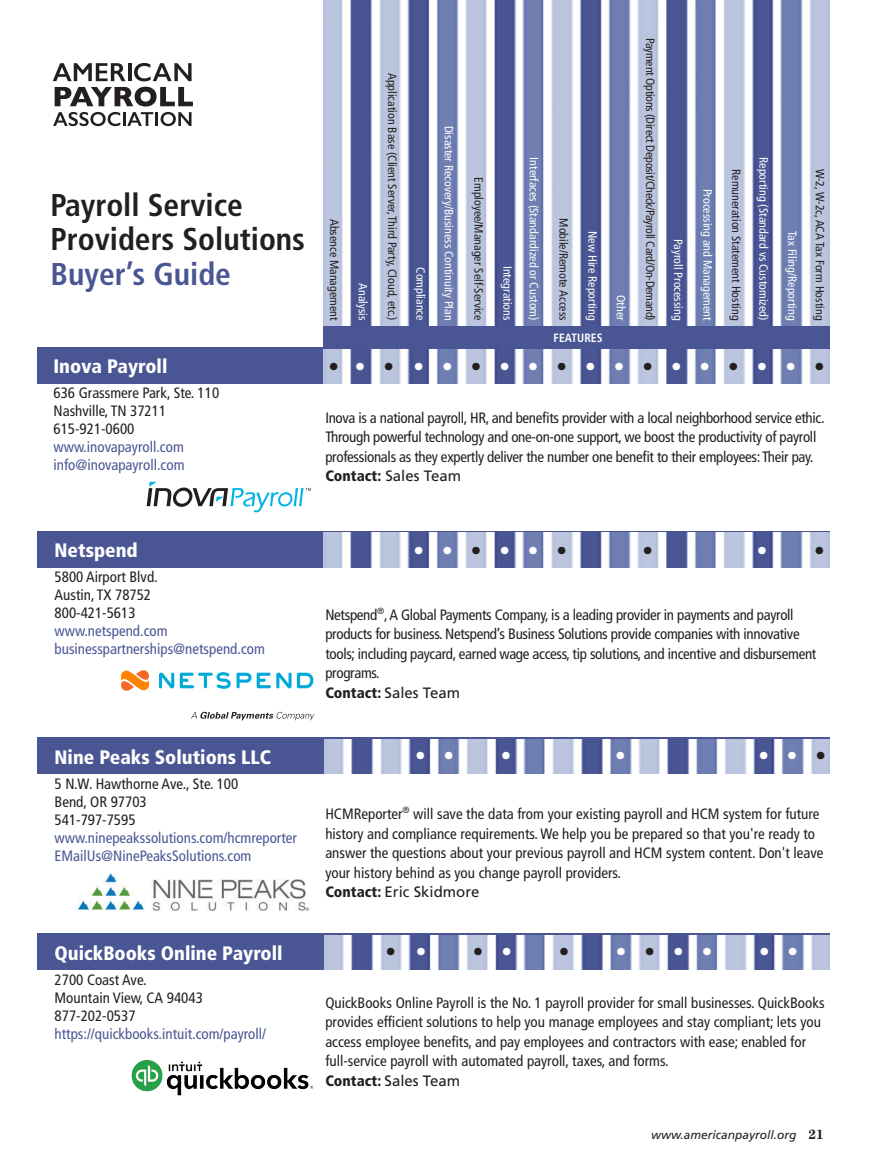
<style>
.page{position:relative;width:878px;height:1175px;background:#fff}
.page>*{position:absolute;margin:0;border:0;box-sizing:border-box;transform-origin:0 0}
.Column_Copy_Subheads{font:700 condensed 31.5px/34.5px "Frutiger LT Std";color:#231f20}
.t1{font:300 21.15px "Avenir LT Std";color:#fff}
.t2{font:300 21.15px "Avenir LT Std";color:#231f20}
.t3{font:900 condensed 19.5px "Frutiger LT Std";color:#fff}
.t4{font:condensed 15px/19.5px "Frutiger LT Std";color:#231f20}
.t5{font:condensed 15px/19.5px "Frutiger LT Std";letter-spacing:-.02em;color:#231f20}
.t6{font:condensed 15px/18px "Frutiger LT Std";color:#4a5694}
.t7{font:condensed 12px "Frutiger LT Std";color:#fff}
.t8{font:condensed 12px "Frutiger LT Std";color:#231f20}
.t9{font:condensed 12px "Frutiger LT Std";letter-spacing:-.02em;color:#231f20}
.t10{font:italic 12px "Frutiger LT Std";color:#231f20}
.Column_Copy_Subheads-2{font:700 condensed 12px "Frutiger LT Std";letter-spacing:.005em;color:#fff}
.s1{color:#4a5694}
.s2{font-weight:900}
.s3{font-stretch:normal}
.s4{color:#231f20}
.s5{font-family:"Century Std";font-weight:700;font-style:normal;font-size:13.5px}
</style>
<div class="page">
<div style="left:38px;top:530px;width:795px;height:37px;background:#4a5694"></div>
<img style="left:323px;top:533px;width:507px;height:34px">
<img style="left:77px;top:873px;width:233px;height:37px">
<svg style="left:147px;top:482px;width:164px;height:30px"></svg>
<svg style="left:121px;top:670px;width:28px;height:21px"></svg>
<svg style="left:297px;top:672px;width:16px;height:16px"></svg>
<svg style="left:159px;top:672px;width:15px;height:16px"></svg>
<svg style="left:180px;top:672px;width:71px;height:17px"></svg>
<svg style="left:257px;top:672px;width:34px;height:16px"></svg>
<svg style="left:191px;top:711px;width:123px;height:9px"></svg>
<img style="left:131px;top:1060px;width:183px;height:36px">
<img style="left:323px;top:0;width:507px;height:326px">
<svg style="left:53px;top:63px;width:72px;height:18px"></svg>
<hr style="left:128px;top:63px;width:3px;height:18px;background:#231f20">
<svg style="left:134px;top:63px;width:57px;height:18px"></svg>
<svg style="left:53px;top:112px;width:67px;height:14px"></svg>
<hr style="left:123px;top:112px;width:3px;height:14px;background:#231f20">
<svg style="left:127px;top:112px;width:26px;height:14px"></svg>
<hr style="left:155px;top:112px;width:3px;height:14px;background:#231f20">
<svg style="left:161px;top:112px;width:30px;height:14px"></svg>
<svg style="left:55px;top:87px;width:138px;height:19px"></svg>
<div style="left:38px;top:347px;width:795px;height:36px;background:#4a5694"></div>
<img style="left:323px;top:349px;width:507px;height:34px">
<div style="left:38px;top:737px;width:806px;height:37px;background:#4a5694"></div>
<div style="left:38px;top:933px;width:806px;height:37px;background:#4a5694"></div>
<div style="left:323px;top:326px;width:510px;height:23px;background:#4a5694"></div>
<img style="left:324px;top:739px;width:506px;height:34px">
<img style="left:324px;top:935px;width:506px;height:34px">
<div style="left:830px;top:0;width:36px;height:1102px;background:#fff"></div>
<p class="Column_Copy_Subheads" style="left:51px;top:188px;width:256px">Payroll Service<br>Providers Solutions<br><span class="s1">Buyer’s Guide</span></p>
<p class="t3" style="left:54px;top:355px;width:115px">Inova Payroll</p>
<p class="t4" style="left:54px;top:384px;width:167px;line-height:18px">636 Grassmere Park, Ste. 110<br>Nashville, TN 37211<br>615-921-0600 <span class="s1">www.inovapayroll.com info@inovapayroll.com</span></p>
<p class="t8" style="left:341px;top:219px;width:103px;rotate:90deg">Absence Management</p>
<p class="t7" style="left:370px;top:283px;width:39px;rotate:90deg">Analysis</p>
<p class="t8" style="left:399px;top:73px;width:249px;rotate:90deg">Application Base (Client Server, Third Party, Cloud, etc.)</p>
<p class="t7" style="left:427px;top:267px;width:55px;rotate:90deg">Compliance</p>
<p class="t7" style="left:456px;top:125px;width:196px;rotate:90deg">Disaster Recovery/Business Continuity Plan</p>
<p class="t8" style="left:485px;top:177px;width:145px;rotate:90deg">Employee/Manager Self-Service</p>
<p class="t7" style="left:514px;top:266px;width:56px;rotate:90deg">Integrations</p>
<p class="t7" style="left:541px;top:157px;width:165px;rotate:90deg">Interfaces (Standardized or Custom)</p>
<p class="t8" style="left:570px;top:218px;width:104px;rotate:90deg">Mobile/Remote Access</p>
<p class="t7" style="left:599px;top:231px;width:91px;rotate:90deg">New Hire Reporting</p>
<p class="Column_Copy_Subheads-2" style="left:553px;top:331px;width:51px">FEATURES</p>
<p class="t7" style="left:628px;top:295px;width:27px;rotate:90deg">Other</p>
<p class="t9" style="left:657px;top:38px;width:284px;rotate:90deg">Payment Options (Direct Deposit/Check/Payroll Card/On-Demand)</p>
<p class="t7" style="left:685px;top:239px;width:83px;rotate:90deg">Payroll Processing</p>
<p class="t7" style="left:714px;top:189px;width:133px;rotate:90deg">Processing and Management</p>
<p class="t8" style="left:743px;top:169px;width:153px;rotate:90deg">Remuneration Statement Hosting</p>
<p class="t7" style="left:770px;top:157px;width:165px;rotate:90deg">Reporting (Standard vs Customized)</p>
<p class="t7" style="left:799px;top:231px;width:91px;rotate:90deg">Tax Filing/Reporting</p>
<p class="t8" style="left:826px;top:168px;width:153px;rotate:90deg">W-2, W-2c, ACA Tax Form Hosting</p>
<p class="t2" style="left:328px;top:354px;width:12px">•</p>
<p class="t1" style="left:355px;top:354px;width:12px">•</p>
<p class="t2" style="left:383px;top:354px;width:12px">•</p>
<p class="t1" style="left:413px;top:354px;width:12px">•</p>
<p class="t1" style="left:442px;top:354px;width:12px">•</p>
<p class="t2" style="left:470px;top:354px;width:12px">•</p>
<p class="t1" style="left:499px;top:354px;width:12px">•</p>
<p class="t1" style="left:528px;top:354px;width:12px">•</p>
<p class="t2" style="left:556px;top:354px;width:12px">•</p>
<p class="t1" style="left:585px;top:354px;width:12px">•</p>
<p class="t1" style="left:613px;top:354px;width:12px">•</p>
<p class="t2" style="left:642px;top:354px;width:12px">•</p>
<p class="t1" style="left:671px;top:354px;width:12px">•</p>
<p class="t1" style="left:699px;top:354px;width:12px">•</p>
<p class="t2" style="left:728px;top:354px;width:12px">•</p>
<p class="t1" style="left:756px;top:354px;width:12px">•</p>
<p class="t1" style="left:785px;top:354px;width:12px">•</p>
<p class="t2" style="left:814px;top:354px;width:12px">•</p>
<p class="t5" style="left:325px;top:408px;width:501px">Inova is a national payroll, HR, and benefits provider with a local neighborhood service ethic.<br>Through powerful technology and one-on-one support, we boost the productivity of payroll professionals as they expertly deliver the number one benefit to their employees: Their pay.<br><span class="s2">Contact:</span> <span class="s3">Sales Team</span></p>
<p class="t3" style="left:55px;top:538px;width:85px">Netspend</p>
<p class="t6" style="left:55px;top:567px;width:212px"><span class="s4">5800 Airport Blvd.<br>Austin, TX 78752<br>800-421-5613<br></span>www.netspend.com businesspartnerships@netspend.com</p>
<p class="t3" style="left:55px;top:745px;width:218px">Nine Peaks Solutions LLC</p>
<p class="t6" style="left:55px;top:774px;width:244px"><span class="s4">5 N.W. Hawthorne Ave., Ste. 100<br>Bend, OR 97703<br>541-797-7595 </span>www.ninepeakssolutions.com/hcmreporter<br>EMailUs@NinePeaksSolutions.com</p>
<p class="t3" style="left:55px;top:941px;width:229px">QuickBooks Online Payroll</p>
<p class="t4" style="left:55px;top:970px;width:213px;line-height:18px">2700 Coast Ave.<br>Mountain View, CA 94043<br>877-202-0537 <span class="s1">https://quickbooks.intuit.com/payroll/</span></p>
<p class="t1" style="left:413px;top:538px;width:12px">•</p>
<p class="t1" style="left:442px;top:538px;width:12px">•</p>
<p class="t2" style="left:470px;top:538px;width:12px">•</p>
<p class="t1" style="left:499px;top:538px;width:12px">•</p>
<p class="t1" style="left:528px;top:538px;width:12px">•</p>
<p class="t2" style="left:556px;top:538px;width:12px">•</p>
<p class="t2" style="left:642px;top:538px;width:12px">•</p>
<p class="t1" style="left:756px;top:538px;width:12px">•</p>
<p class="t2" style="left:814px;top:538px;width:12px">•</p>
<p class="t5" style="left:325px;top:605px;width:492px">Netspend<sup>®</sup>, A Global Payments Company, is a leading provider in payments and payroll products for business. Netspend’s Business Solutions provide companies with innovative tools; including paycard, earned wage access, tip solutions, and incentive and disbursement programs.<br><span class="s2">Contact:</span> <span class="s3">Sales Team</span></p>
<p class="t1" style="left:415px;top:743px;width:12px">•</p>
<p class="t1" style="left:443px;top:743px;width:12px">•</p>
<p class="t1" style="left:501px;top:743px;width:12px">•</p>
<p class="t1" style="left:615px;top:743px;width:12px">•</p>
<p class="t1" style="left:758px;top:743px;width:12px">•</p>
<p class="t1" style="left:787px;top:743px;width:12px">•</p>
<p class="t2" style="left:815px;top:743px;width:12px">•</p>
<p class="t4" style="left:325px;top:804px;width:499px">HCMReporter<sup>®</sup> will save the data from your existing payroll and HCM system for future history and compliance requirements. We help you be prepared so that you're ready to answer the questions about your previous payroll and HCM system content. Don't leave your history behind as you change payroll providers.<br><span class="s2">Contact:</span> <span class="s3">Eric Skidmore</span></p>
<p class="t2" style="left:385px;top:939px;width:12px">•</p>
<p class="t1" style="left:415px;top:939px;width:12px">•</p>
<p class="t2" style="left:473px;top:939px;width:12px">•</p>
<p class="t1" style="left:501px;top:939px;width:12px">•</p>
<p class="t2" style="left:558px;top:939px;width:12px">•</p>
<p class="t1" style="left:616px;top:939px;width:12px">•</p>
<p class="t2" style="left:644px;top:939px;width:12px">•</p>
<p class="t1" style="left:673px;top:939px;width:12px">•</p>
<p class="t1" style="left:701px;top:939px;width:12px">•</p>
<p class="t1" style="left:759px;top:939px;width:12px">•</p>
<p class="t1" style="left:787px;top:939px;width:12px">•</p>
<p class="t4" style="left:325px;top:992px;width:500px">QuickBooks Online Payroll is the No. 1 payroll provider for small businesses. QuickBooks provides efficient solutions to help you manage employees and stay compliant; lets you access employee benefits, and pay employees and contractors with ease; enabled for full-service payroll with automated payroll, taxes, and forms.<br><span class="s2">Contact:</span> <span class="s3">Sales Team</span></p>
<p class="t10" style="left:651px;top:1127px;width:174px">www.americanpayroll.org <span class="s5">21</span></p>
</div>
